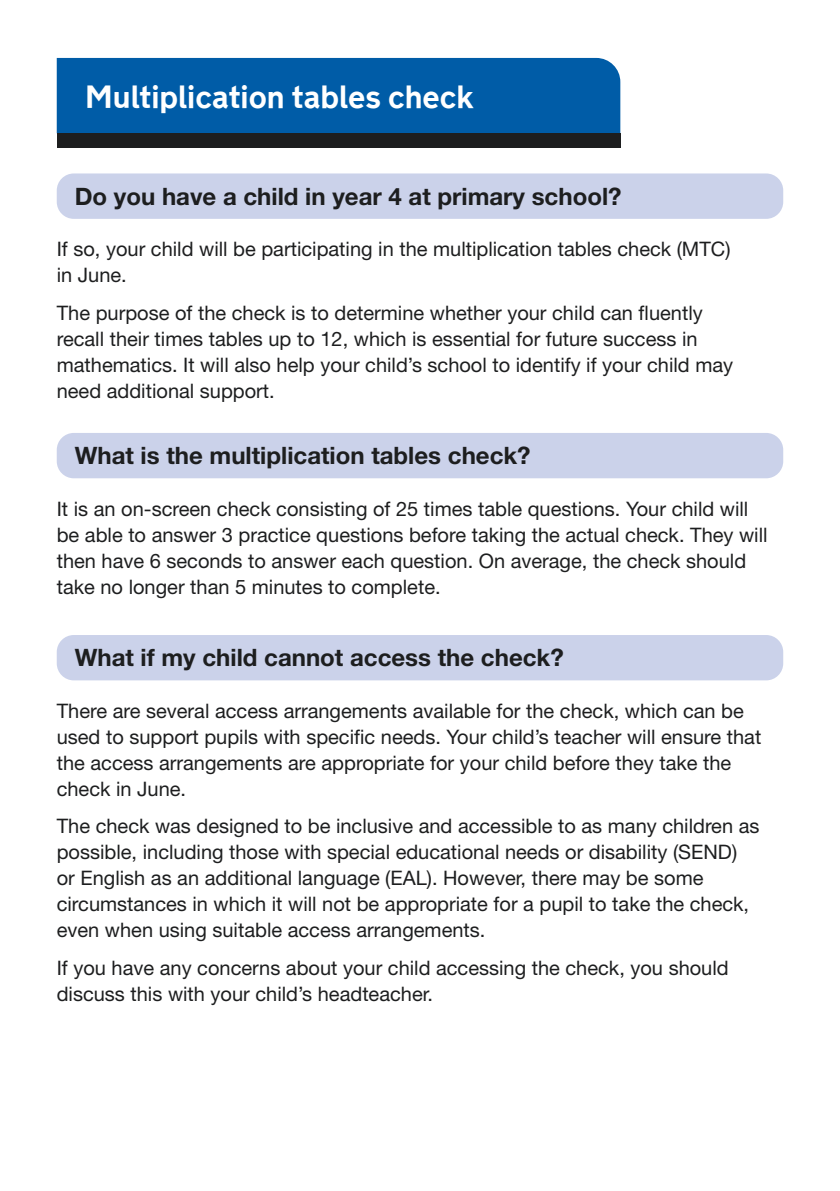
<style>
.page{position:relative;width:840px;height:1191px;background:#fff}
.page>*{position:absolute;margin:0;border:0;box-sizing:border-box;transform-origin:0 0}
.Body{font:700 32px "New Transport";color:#fff}
.Body-2{font:700 24px "Helvetica Neue LT Std";color:#1d1e1f}
.Body-3{font:20px/26px "Helvetica Neue LT Std";color:#1d1e1f}
</style>
<div class="page">
<div style="left:57px;top:58px;width:563px;height:75px;background:#005ca7"></div>
<div style="left:57px;top:133px;width:563px;height:15px;background:#1d1e1f"></div>
<div style="left:57px;top:173px;width:725px;height:46px;background:#cbd2ea;border-radius:17px"></div>
<div style="left:57px;top:433px;width:725px;height:45px;background:#cbd2ea;border-radius:17px"></div>
<div style="left:57px;top:635px;width:725px;height:45px;background:#cbd2ea;border-radius:17px"></div>
<p class="Body" style="left:85px;top:76px;width:390px">Multiplication tables check</p>
<p class="Body-2" style="left:75px;top:181px;width:548px">Do you have a child in year 4 at primary school?</p>
<p class="Body-3" style="left:57px;top:236px;width:675px">If so, your child will be participating in the multiplication tables check (MTC) in June.</p>
<p class="Body-3" style="left:57px;top:299px;width:677px">The purpose of the check is to determine whether your child can fluently recall their times tables up to 12, which is essential for future success in mathematics. It will also help your child’s school to identify if your child may need additional support.</p>
<p class="Body-2" style="left:75px;top:441px;width:457px">What is the multiplication tables check?</p>
<p class="Body-3" style="left:57px;top:495px;width:712px">It is an on-screen check consisting of 25 times table questions. Your child will be able to answer 3 practice questions before taking the actual check. They will then have 6 seconds to answer each question. On average, the check should take no longer than 5 minutes to complete.</p>
<p class="Body-2" style="left:75px;top:643px;width:490px">What if my child cannot access the check?</p>
<p class="Body-3" style="left:57px;top:697px;width:705px">There are several access arrangements available for the check, which can be used to support pupils with specific needs. Your child’s teacher will ensure that the access arrangements are appropriate for your child before they take the check in June.</p>
<p class="Body-3" style="left:57px;top:812px;width:703px">The check was designed to be inclusive and accessible to as many children as possible, including those with special educational needs or disability (SEND) or English as an additional language (EAL). However, there may be some circumstances in which it will not be appropriate for a pupil to take the check, even when using suitable access arrangements.</p>
<p class="Body-3" style="left:57px;top:954px;width:673px">If you have any concerns about your child accessing the check, you should discuss this with your child’s headteacher.</p>
</div>
